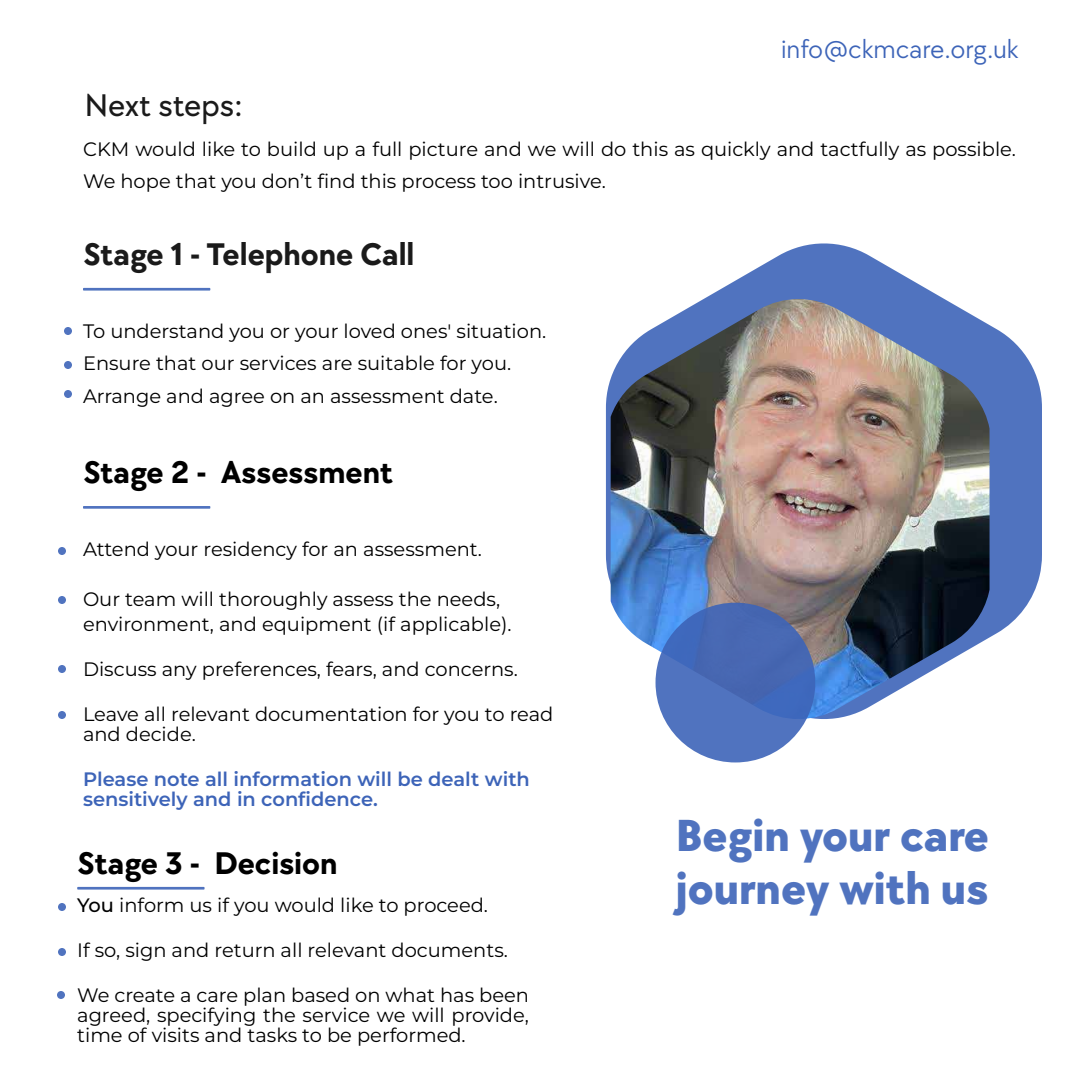
<style>
.page{position:relative;width:1080px;height:1080px;background:#fff}
.page>*{position:absolute;margin:0;border:0;box-sizing:border-box;transform-origin:0 0}
.t1{font:800 46.5px/53.5px "TT Chocolates Trl";color:rgb(61 100 184/.9)}
.t2{font:700 32.4px "TT Chocolates Trl";color:#000}
.t3{font:700 32.4px "TT Chocolates Trl";color:rgb(0 0 0/.9)}
.t4{font:500 32.4px "TT Chocolates Trl";color:rgb(0 0 0/.9)}
.t5{font:26.9px "TT Chocolates Trl";color:#3d64b8}
.t6{font:19.4px/32.4px "Montserrat";color:#000}
.t7{font:600 19.4px/20px "Montserrat";color:#3d64b8}
.s1{font-weight:500}
</style>
<div class="page">
<svg style="left:606px;top:243px;width:436px;height:394px;fill:#5073bf"></svg>
<img style="left:611px;top:299px;width:379px;height:424px">
<div style="left:656px;top:603px;width:159px;height:159px;background:linear-gradient(to right,#4e71bd,#4468b6);border-radius:50%"></div>
<hr style="left:83px;top:288px;width:127px;height:3px;background:#3d64b8">
<hr style="left:83px;top:506px;width:127px;height:3px;background:#3d64b8">
<svg style="left:64px;top:327px;width:8px;height:8px"></svg>
<svg style="left:64px;top:361px;width:8px;height:8px"></svg>
<svg style="left:64px;top:390px;width:8px;height:8px"></svg>
<svg style="left:58px;top:547px;width:8px;height:8px"></svg>
<svg style="left:58px;top:596px;width:8px;height:8px"></svg>
<svg style="left:58px;top:665px;width:8px;height:8px"></svg>
<svg style="left:58px;top:711px;width:8px;height:8px"></svg>
<hr style="left:77px;top:887px;width:128px;height:3px;background:#3d64b8">
<svg style="left:58px;top:903px;width:8px;height:8px"></svg>
<svg style="left:58px;top:948px;width:8px;height:8px"></svg>
<svg style="left:57px;top:991px;width:8px;height:8px"></svg>
<h3 class="t5" style="left:781px;top:32px;width:239px">info@ckmcare.org.uk</h3>
<h2 class="t4" style="left:85px;top:83px;width:159px">Next steps:</h2>
<p class="t6" style="left:83px;top:132px;width:934px">CKM would like to build up a full picture and we will do this as quickly and tactfully as possible.<br>We hope that you don’t find this process too intrusive.</p>
<h2 class="t3" style="left:84px;top:231px;width:332px">Stage 1 - Telephone Call</h2>
<p class="t6" style="left:83px;top:314px;width:465px">To understand you or your loved ones' situation.<br>Ensure that our services are suitable for you.<br>Arrange and agree on an assessment date.</p>
<h2 class="t2" style="left:84px;top:449px;width:311px">Stage 2 - Assessment</h2>
<p class="t6" style="left:83px;top:532px;width:401px">Attend your residency for an assessment.</p>
<p class="t6" style="left:83px;top:586px;width:430px;line-height:25px">Our team will thoroughly assess the needs, environment, and equipment (if applicable).</p>
<p class="t6" style="left:83px;top:652px;width:436px">Discuss any preferences, fears, and concerns.</p>
<p class="t6" style="left:83px;top:704px;width:472px;line-height:20px">Leave all relevant documentation for you to read and decide.</p>
<p class="t7" style="left:83px;top:769px;width:448px">Please note all information will be dealt with sensitively and in confidence.</p>
<h2 class="t2" style="left:78px;top:840px;width:261px">Stage 3 - Decision</h2>
<p class="t6" style="left:77px;top:888px;width:412px"><span class="s1">You</span> inform us if you would like to proceed.</p>
<p class="t6" style="left:77px;top:933px;width:432px">If so, sign and return all relevant documents.</p>
<p class="t6" style="left:77px;top:984px;width:453px;line-height:20px;text-align:justify">We create a care plan based on what has been agreed, specifying the service we will provide, time of visits and tasks to be performed.</p>
<h1 class="t1" style="left:676px;top:807px;width:315px">Begin your care journey with us</h1>
</div>
